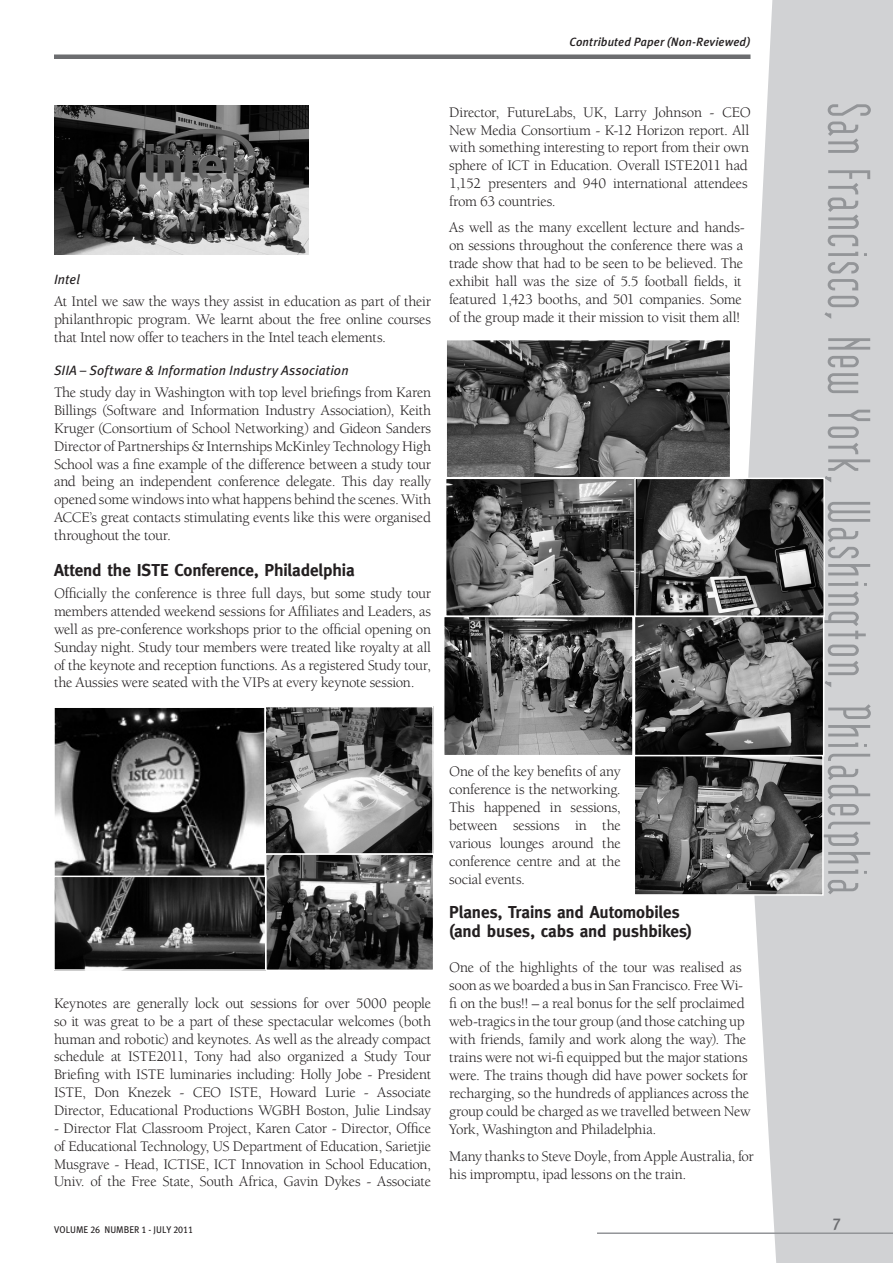
<style>
.page{position:relative;width:893px;height:1263px;background:#fff}
.page>*{position:absolute;margin:0;border:0;box-sizing:border-box;transform-origin:0 0}
.Side_panel_text{font:72px "Modula";letter-spacing:.02em;color:#939598;scale:.95 1}
.H2_Abstract_heading{font:700 17.25px/18.8px "Meta";letter-spacing:-.01em;color:#231f20}
.t1{font:500 16.5px "Meta Plus";color:#6c6d70}
.Body_copy_-_normal{font:15px/17.9px "Berkeley";letter-spacing:-.02em;color:#231f20;text-align:justify}
.Meta_9pt_Bold_Ital{font:italic 13.5px "Meta Plus";letter-spacing:.01em;color:#231f20}
.t2{font:italic 500 12px "Meta Plus";letter-spacing:.01em;color:#231f20}
.t3{font:9.75px "Meta Plus Book Caps";color:#231f20;scale:.95 1}
</style>
<div class="page">
<svg style="left:748px;top:0;width:145px;height:1263px;background:#d4d5d7"></svg>
<img style="left:54px;top:106px;width:255px;height:148px">
<img style="left:56px;top:709px;width:375px;height:259px">
<div style="left:53px;top:706px;width:213px;height:171px;border:2px solid #fff"></div>
<div style="left:264px;top:706px;width:170px;height:149px;border:2px solid #fff"></div>
<div style="left:265px;top:853px;width:169px;height:118px;border:2px solid #fff"></div>
<div style="left:53px;top:875px;width:213px;height:96px;border:2px solid #fff"></div>
<img style="left:448px;top:480px;width:374px;height:134px">
<div style="left:445px;top:477px;width:191px;height:140px;border:2px solid #fff"></div>
<div style="left:634px;top:478px;width:191px;height:139px;border:2px solid #fff"></div>
<img style="left:446px;top:619px;width:375px;height:134px">
<div style="left:443px;top:616px;width:191px;height:140px;border:2px solid #fff"></div>
<div style="left:634px;top:616px;width:190px;height:140px;border:2px solid #fff"></div>
<img style="left:636px;top:758px;width:185px;height:135px">
<div style="left:633px;top:755px;width:191px;height:141px;border:2px solid #fff"></div>
<img style="left:448px;top:342px;width:280px;height:133px">
<div style="left:445px;top:339px;width:286px;height:139px;border:2px solid #fff"></div>
<hr style="left:597px;top:1232px;width:296px;height:2px;background:#939598">
<div style="left:54px;top:54px;width:696px;height:5px;background:#6c6d70"></div>
<p class="t2" style="left:570px;top:35px;width:182px">Contributed Paper (Non-Reviewed)</p>
<p class="Meta_9pt_Bold_Ital" style="left:54px;top:271px;width:28px">Intel</p>
<p class="Body_copy_-_normal" style="left:54px;top:292px;width:379px">At Intel we saw the ways they assist in education as part of their philanthropic program. We learnt about the free online courses that Intel now offer to teachers in the Intel teach elements.</p>
<p class="Meta_9pt_Bold_Ital" style="left:54px;top:362px;width:296px">SIIA – Software &amp; Information Industry Association</p>
<p class="Body_copy_-_normal" style="left:54px;top:384px;width:379px">The study day in Washington with top level briefings from Karen Billings (Software and Information Industry Association), Keith Kruger (Consortium of School Networking) and Gideon Sanders Director of Partnerships &amp; Internships McKinley Technology High School was a fine example of the difference between a study tour and being an independent conference delegate. This day really opened some windows into what happens behind the scenes. With ACCE’s great contacts stimulating events like this were organised throughout the tour.</p>
<p class="H2_Abstract_heading" style="left:54px;top:561px;width:302px">Attend the ISTE Conference, Philadelphia</p>
<p class="Body_copy_-_normal" style="left:54px;top:585px;width:379px">Officially the conference is three full days, but some study tour members attended weekend sessions for Affiliates and Leaders, as well as pre-conference workshops prior to the official opening on Sunday night. Study tour members were treated like royalty at all of the keynote and reception functions. As a registered Study tour, the Aussies were seated with the VIPs at every keynote session.</p>
<p class="Body_copy_-_normal" style="left:449px;top:103px;width:303px;text-align:left">Director, FutureLabs, UK, Larry Johnson - CEO New Media Consortium - K-12 Horizon report. All with something interesting to report from their own sphere of ICT in Education. Overall ISTE2011 had 1,152 presenters and 940 international attendees from 63 countries.</p>
<p class="Body_copy_-_normal" style="left:449px;top:219px;width:297px;text-align:left">As well as the many excellent lecture and hands&shy;on sessions throughout the conference there was a trade show that had to be seen to be believed. The exhibit hall was the size of 5.5 football fields, it featured 1,423 booths, and 501 companies. Some of the group made it their mission to visit them all!</p>
<p class="Body_copy_-_normal" style="left:54px;top:994px;width:379px">Keynotes are generally lock out sessions for over 5000 people so it was great to be a part of these spectacular welcomes (both human and robotic) and keynotes. As well as the already compact schedule at ISTE2011, Tony had also organized a Study Tour Briefing with ISTE luminaries including: Holly Jobe - President ISTE, Don Knezek - CEO ISTE, Howard Lurie - Associate Director, Educational Productions WGBH Boston, Julie Lindsay</p>
<p class="Body_copy_-_normal" style="left:54px;top:1119px;width:379px">- Director Flat Classroom Project, Karen Cator - Director, Office of Educational Technology, US Department of Education, Sarietjie Musgrave - Head, ICTISE, ICT Innovation in School Education, Univ. of the Free State, South Africa, Gavin Dykes - Associate</p>
<p class="t3" style="left:54px;top:1224px;width:148px">VOLUME 26 NUMBER 1 - JULY 2011</p>
<p class="Body_copy_-_normal" style="left:449px;top:763px;width:173px">One of the key benefits of any conference is the networking.<br>This happened in sessions, between sessions in the various lounges around the conference centre and at the social events.</p>
<p class="H2_Abstract_heading" style="left:449px;top:903px;width:245px">Planes, Trains and Automobiles (and buses, cabs and pushbikes)</p>
<p class="Body_copy_-_normal" style="left:449px;top:959px;width:303px;text-align:left">One of the highlights of the tour was realised as soon as we boarded a bus in San Francisco. Free Wi&shy;fi on the bus!! – a real bonus for the self proclaimed web-tragics in the tour group (and those catching up with friends, family and work along the way). The trains were not wi-fi equipped but the major stations were. The trains though did have power sockets for recharging, so the hundreds of appliances across the group could be charged as we travelled between New York, Washington and Philadelphia.</p>
<p class="Body_copy_-_normal" style="left:449px;top:1147px;width:306px;line-height:18.8px">Many thanks to Steve Doyle, from Apple Australia, for his impromptu, ipad lessons on the train.</p>
<p class="Side_panel_text" style="left:879px;top:102px;width:836px;rotate:90deg">San Francisco, New York, Washington, Philadelphia</p>
<p class="t1" style="left:833px;top:1211px;width:10px">7</p>
</div>
